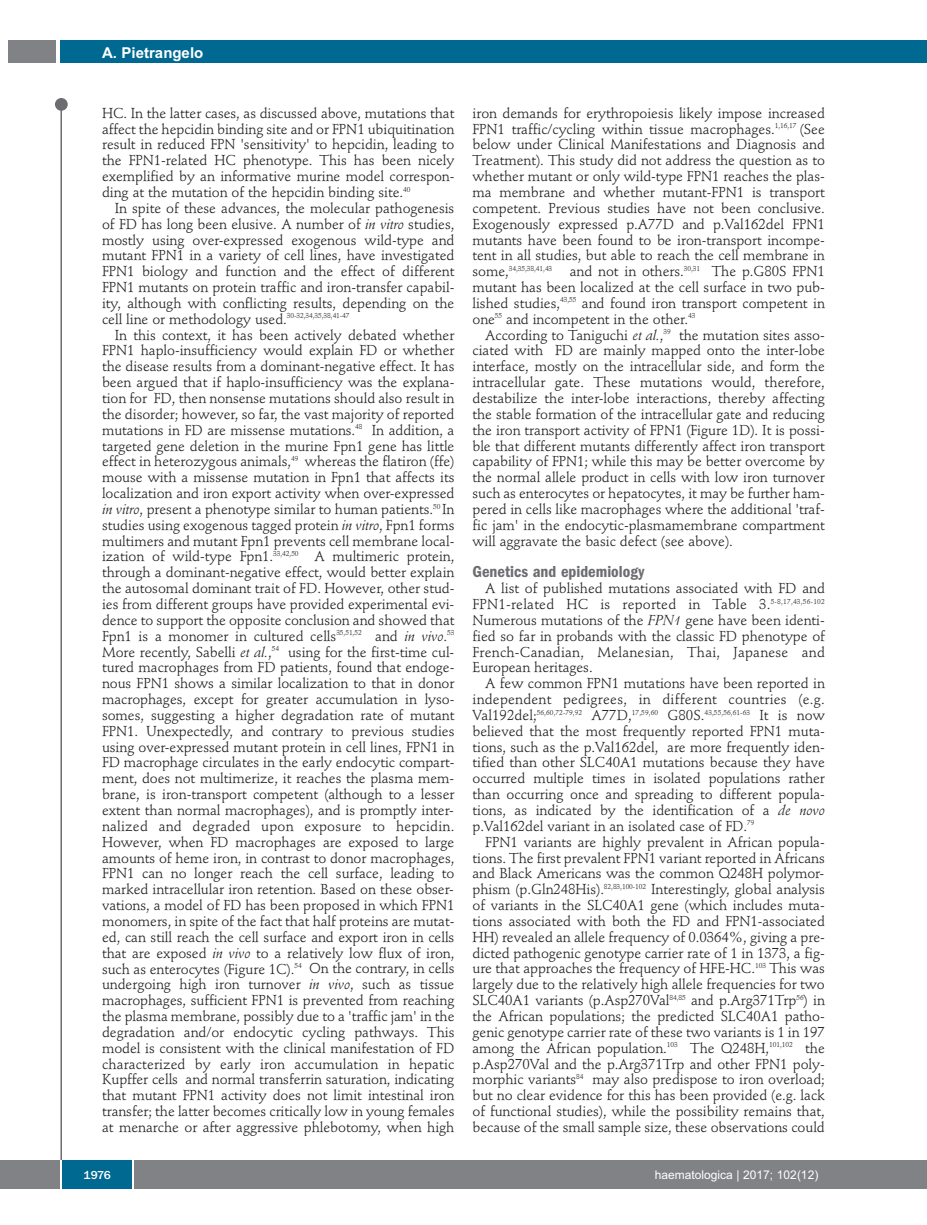
<style>
.page{position:relative;width:927px;height:1225px;background:#fff}
.page>*{position:absolute;margin:0;border:0;box-sizing:border-box;transform-origin:0 0}
.t1{font:600 condensed 16.5px "Franklin Gothic";color:#6c6d70}
.t2{font:700 15px "Arial";color:#fff}
.t3{font:14.25px/15.9px "Stempel Schneidler";letter-spacing:-.005em;color:#231f20;text-align:justify}
.t4{font:14.25px/15.9px "Stempel Schneidler";letter-spacing:.015em;color:#231f20;text-align:right}
.t5{font:12px "Arial";color:#fff}
.t6{font:500 12px "Franklin Gothic";color:#fff}
.t7{font:7.2px "Stempel Schneidler";letter-spacing:.005em;color:#231f20}
.s1{font-style:italic}
.s2{font-size:14.25px}
</style>
<div class="page">
<div style="left:911px;top:40px;width:16px;height:22px;background:#006991"></div>
<div style="left:910px;top:1160px;width:17px;height:28px;background:#808285"></div>
<div style="left:55px;top:98px;width:13px;height:13px;background:#6c6d70;border-radius:50%"></div>
<hr style="left:60px;top:101px;width:2px;height:1061px;background:#6c6d70">
<div style="left:60px;top:40px;width:852px;height:22px;background:#006991"></div>
<div style="left:9px;top:40px;width:47px;height:22px;background:#808285"></div>
<div style="left:0;top:1160px;width:911px;height:28px;background:#808285"></div>
<div style="left:62px;top:1160px;width:71px;height:28px;background:#006991"></div>
<hr style="left:60px;top:1160px;width:2px;height:28px;background:#fff">
<svg style="left:133px;top:1160px;width:1px;height:28px"></svg>
<p class="t2" style="left:102px;top:44px;width:103px">A. Pietrangelo</p>
<p class="t3" style="left:102px;top:106px;width:354px">HC. In the latter cases, as discussed above, mutations that affect the hepcidin binding site and or FPN1 ubiquitination result in reduced FPN 'sensitivity' to hepcidin, leading to the FPN1-related HC phenotype. This has been nicely exemplified by an informative murine model correspon&shy;ding at the mutation of the hepcidin binding site.<sup>40</sup></p>
<p class="t3" style="left:102px;top:201px;width:354px;text-indent:13px">In spite of these advances, the molecular pathogenesis of FD has long been elusive. A number of <span class="s1">in vitro</span> studies, mostly using over-expressed exogenous wild-type and mutant FPN1 in a variety of cell lines, have investigated FPN1 biology and function and the effect of different FPN1 mutants on protein traffic and iron-transfer capabil&shy;ity, although with conflicting results, depending on the cell line or methodology used.<sup>30-32,34,35,38,41-47</sup></p>
<p class="t3" style="left:102px;top:328px;width:354px;text-indent:13px">In this context, it has been actively debated whether FPN1 haplo-insufficiency would explain FD or whether the disease results from a dominant-negative effect. It has been argued that if haplo-insufficiency was the explana&shy;tion for FD, then nonsense mutations should also result in the disorder; however, so far, the vast majority of reported mutations in FD are missense mutations.<sup>48</sup> In addition, a targeted gene deletion in the murine Fpn1 gene has little effect in heterozygous animals,<sup>49</sup> whereas the flatiron (ffe) mouse with a missense mutation in Fpn1 that affects its localization and iron export activity when over-expressed <span class="s1">in vitro</span>, present a phenotype similar to human patients.<sup>50</sup> In studies using exogenous tagged protein <span class="s1">in vitro</span>, Fpn1 forms multimers and mutant Fpn1 prevents cell membrane local&shy;ization of wild-type Fpn1.<sup>33,42,50</sup> A multimeric protein, through a dominant-negative effect, would better explain the autosomal dominant trait of FD. However, other stud&shy;ies from different groups have provided experimental evi&shy;dence to support the opposite conclusion and showed that Fpn1 is a monomer in cultured cells<sup>35,51,52</sup> and <span class="s1">in vivo</span>.<sup>53<br></sup>More recently, Sabelli <span class="s1">et al.</span>,<sup>54</sup> using for the first-time cul&shy;tured macrophages from FD patients, found that endoge&shy;nous FPN1 shows a similar localization to that in donor macrophages, except for greater accumulation in lyso&shy;somes, suggesting a higher degradation rate of mutant FPN1. Unexpectedly, and contrary to previous studies using over-expressed mutant protein in cell lines, FPN1 in FD macrophage circulates in the early endocytic compart&shy;ment, does not multimerize, it reaches the plasma mem&shy;brane, is iron-transport competent (although to a lesser extent than normal macrophages), and is promptly inter&shy;nalized and degraded upon exposure to hepcidin.<br>However, when FD macrophages are exposed to large amounts of heme iron, in contrast to donor macrophages, FPN1 can no longer reach the cell surface, leading to marked intracellular iron retention. Based on these obser&shy;vations, a model of FD has been proposed in which FPN1 monomers, in spite of the fact that half proteins are mutat&shy;ed, can still reach the cell surface and export iron in cells that are exposed <span class="s1">in vivo</span> to a relatively low flux of iron, such as enterocytes (Figure 1C).<sup>54</sup> On the contrary, in cells undergoing high iron turnover <span class="s1">in vivo</span>, such as tissue macrophages, sufficient FPN1 is prevented from reaching the plasma membrane, possibly due to a 'traffic jam' in the degradation and/or endocytic cycling pathways. This model is consistent with the clinical manifestation of FD characterized by early iron accumulation in hepatic Kupffer cells and normal transferrin saturation, indicating that mutant FPN1 activity does not limit intestinal iron transfer; the latter becomes critically low in young females at menarche or after aggressive phlebotomy, when high</p>
<p class="t3" style="left:472px;top:106px;width:354px">iron demands for erythropoiesis likely impose increased FPN1 traffic/cycling within tissue macrophages.<sup>1,16,17</sup> (See below under Clinical Manifestations and Diagnosis and Treatment). This study did not address the question as to whether mutant or only wild-type FPN1 reaches the plas&shy;ma membrane and whether mutant-FPN1 is transport competent. Previous studies have not been conclusive.<br>Exogenously expressed p.A77D and p.Val162del FPN1 mutants have been found to be iron-transport incompe&shy;tent in all studies, but able to reach the cell membrane in some,<sup>34,35,38,41,43</sup> and not in others.<sup>30,31</sup> The p.G80S FPN1 mutant has been localized at the cell surface in two pub&shy;lished studies,<sup>43,55</sup> and found iron transport competent in one<sup>55</sup> and incompetent in the other.<sup>43</sup></p>
<p class="t3" style="left:472px;top:328px;width:354px;text-indent:13px">According to Taniguchi <span class="s1">et al.</span>,<sup>39</sup> the mutation sites asso&shy;ciated with FD are mainly mapped onto the inter-lobe interface, mostly on the intracellular side, and form the intracellular gate. These mutations would, therefore, destabilize the inter-lobe interactions, thereby affecting the stable formation of the intracellular gate and reducing the iron transport activity of FPN1 (Figure 1D). It is possi&shy;ble that different mutants differently affect iron transport capability of FPN1; while this may be better overcome by the normal allele product in cells with low iron turnover such as enterocytes or hepatocytes, it may be further ham&shy;pered in cells like macrophages where the additional 'traf&shy;fic jam' in the endocytic-plasmamembrane compartment will aggravate the basic defect (see above).</p>
<p class="t1" style="left:472px;top:566px;width:173px">Genetics and epidemiology</p>
<p class="t3" style="left:472px;top:581px;width:354px;text-indent:13px">A list of published mutations associated with FD and FPN1-related HC is reported in Table 3.<sup>5-8,17,43,56-102<br></sup>Numerous mutations of the <span class="s1">FPN1</span> gene have been identi&shy;fied so far in probands with the classic FD phenotype of French-Canadian, Melanesian, Thai, Japanese and European heritages.</p>
<p class="t4" style="left:472px;top:677px;width:354px">A few common FPN1 mutations have been reported in independent pedigrees, in different countries (e.g.</p>
<p class="t7" style="left:472px;top:709px;width:354px"><span class="s2">Val192del;</span>56,60,72-79,92 <span class="s2">A77D,</span>17,59,60 <span class="s2">G80S.</span>43,55,56,61-63 <span class="s2">It is now</span></p>
<p class="t3" style="left:472px;top:724px;width:354px">believed that the most frequently reported FPN1 muta&shy;tions, such as the p.Val162del, are more frequently iden&shy;tified than other SLC40A1 mutations because they have occurred multiple times in isolated populations rather than occurring once and spreading to different popula&shy;tions, as indicated by the identification of a <span class="s1">de novo </span>p.Val162del variant in an isolated case of FD.<sup>79</sup></p>
<p class="t3" style="left:472px;top:835px;width:354px;text-indent:13px">FPN1 variants are highly prevalent in African popula&shy;tions. The first prevalent FPN1 variant reported in Africans and Black Americans was the common Q248H polymor&shy;phism (p.Gln248His).<sup>82,83,100-102</sup> Interestingly, global analysis of variants in the SLC40A1 gene (which includes muta&shy;tions associated with both the FD and FPN1-associated HH) revealed an allele frequency of 0.0364%, giving a pre&shy;dicted pathogenic genotype carrier rate of 1 in 1373, a fig&shy;ure that approaches the frequency of HFE-HC.<sup>103</sup> This was largely due to the relatively high allele frequencies for two SLC40A1 variants (p.Asp270Val<sup>84,85</sup> and p.Arg371Trp<sup>56</sup>) in the African populations; the predicted SLC40A1 patho&shy;genic genotype carrier rate of these two variants is 1 in 197 among the African population.<sup>103</sup> The Q248H,<sup>101,102</sup> the p.Asp270Val and the p.Arg371Trp and other FPN1 poly&shy;morphic variants<sup>84</sup> may also predispose to iron overload; but no clear evidence for this has been provided (e.g. lack of functional studies), while the possibility remains that, because of the small sample size, these observations could</p>
<p class="t6" style="left:84px;top:1167px;width:29px">1976</p>
<p class="t5" style="left:655px;top:1167px;width:165px">haematologica | 2017; 102(12)</p>
</div>
